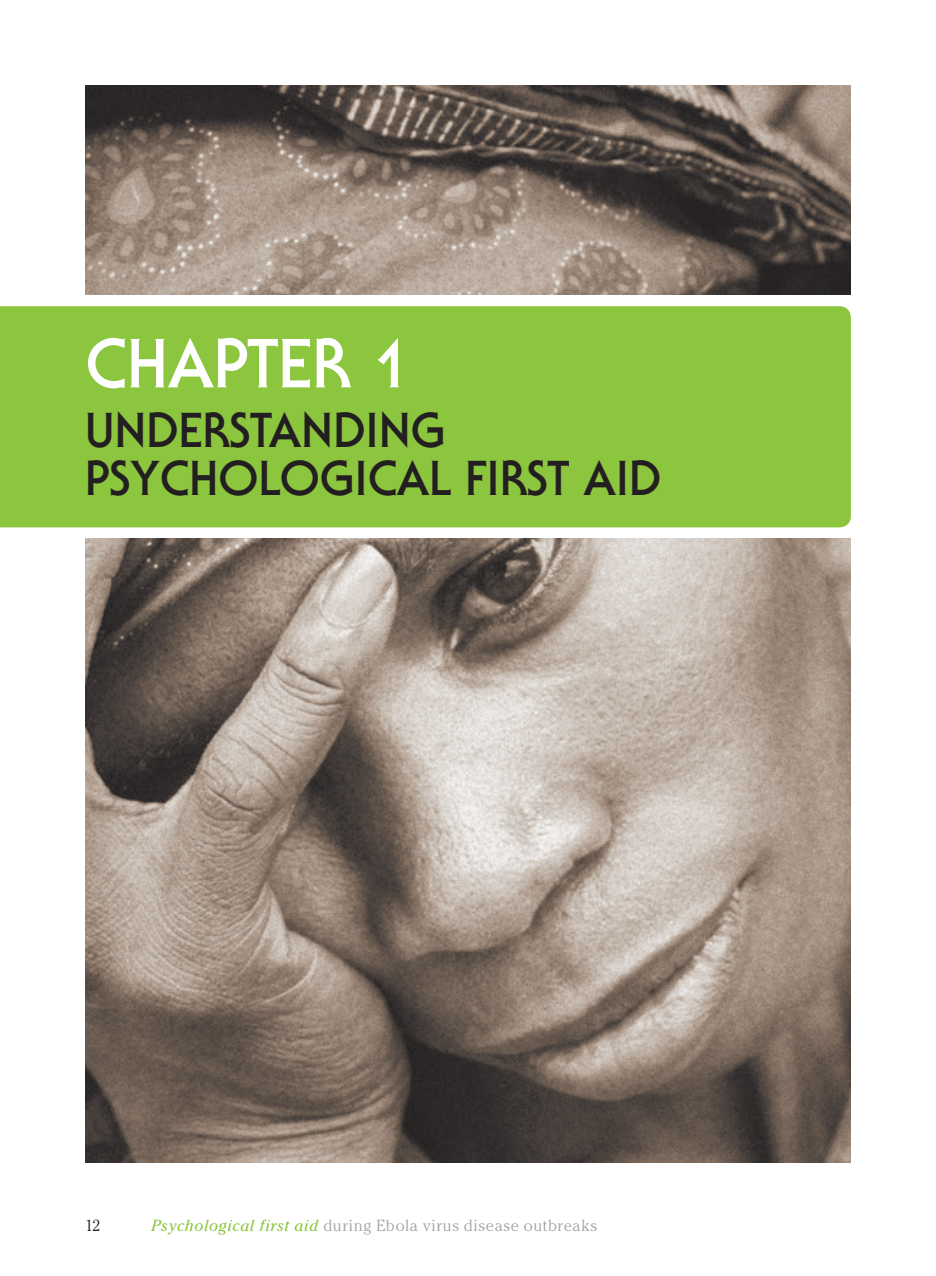
<style>
.page{position:relative;width:936px;height:1276px;background:#fff}
.page>*{position:absolute;margin:0;border:0;box-sizing:border-box;transform-origin:0 0}
.t1{font:700 68px "Serif Gothic Std";color:#fff}
.t2{font:700 48px/48px "Serif Gothic Std";color:#231f20}
.t3{font:300 16px "Cheltenham Std";letter-spacing:.045em;color:#a7a2a0}
.t4{font:300 16px "Cheltenham Std";color:#231f20}
.s1{font-weight:400;font-style:italic;color:#8bc63e}
</style>
<div class="page">
<div style="left:0;top:306px;width:850px;height:221px;background:#8bc63e"></div>
<img style="left:85px;top:85px;width:765px;height:210px">
<img style="left:85px;top:539px;width:765px;height:623px">
<h1 class="t1" style="left:85px;top:324px;width:328px">C HAPTER 1</h1>
<h2 class="t2" style="left:85px;top:406px;width:134px">UNDERSTANDING<br>PSYCHOLOGI</h2>
<h2 class="t2" style="left:368px;top:454px;width:119px">CAL FIRST</h2>
<h2 class="t2" style="left:584px;top:454px;width:27px">AID</h2>
<p class="t4" style="left:85px;top:1215px;width:17px">12</p>
<p class="t3" style="left:152px;top:1215px;width:447px"><span class="s1">Psychological first aid</span> during Ebola virus disease outbreaks</p>
</div>
